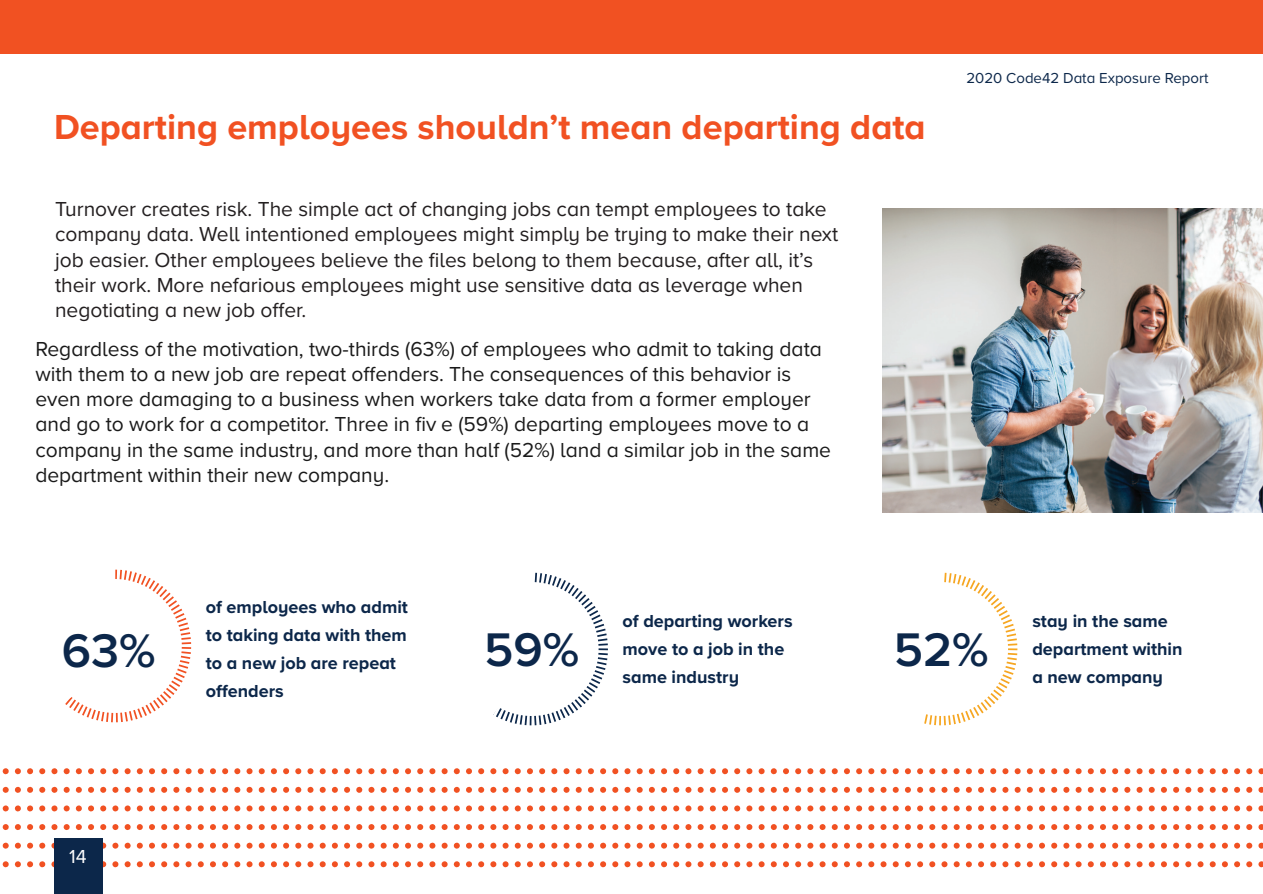
<style>
.page{position:relative;width:1263px;height:894px;background:#fff}
.page>*{position:absolute;margin:0;border:0;box-sizing:border-box;transform-origin:0 0}
.t1{font:600 48.9px "Proxima Nova A";color:#0c274a}
.t2{font:700 36px "Proxima Nova A";color:#f15122}
.t3{font:21px/25.2px "Proxima Nova A";color:#1a1a1a}
.t4{font:21px/25.2px "Proxima Nova A";color:#231f20}
.t5{font:19.5px "Proxima Nova A";color:#fff}
.t6{font:700 18px/28.2px "Proxima Nova A";color:#0c274a}
.t7{font:15px "Proxima Nova A";color:#0c274a}
</style>
<div class="page">
<svg style="left:2px;top:805px;width:1261px;height:6px"></svg>
<svg style="left:2px;top:768px;width:1261px;height:6px"></svg>
<svg style="left:2px;top:842px;width:1261px;height:6px"></svg>
<svg style="left:2px;top:824px;width:1261px;height:5px"></svg>
<svg style="left:2px;top:786px;width:1261px;height:6px"></svg>
<svg style="left:2px;top:860px;width:1261px;height:6px"></svg>
<svg style="left:493px;top:572px;width:115px;height:154px"></svg>
<svg style="left:924px;top:572px;width:94px;height:154px"></svg>
<svg style="left:65px;top:569px;width:127px;height:154px"></svg>
<img style="left:882px;top:208px;width:381px;height:304px">
<div style="left:54px;top:838px;width:48px;height:55px;background:#0c274a"></div>
<div style="left:0;top:0;width:1263px;height:54px;background:#f15122"></div>
<h2 class="t2" style="left:54px;top:100px;width:873px">Departing employees shouldn’t mean departing data</h2>
<p class="t4" style="left:55px;top:196px;width:784px">Turnover creates risk. The simple act of changing jobs can tempt employees to take company data. Well intentioned employees might simply be trying to make their next job easier. Other employees believe the files belong to them because, after all, it’s their work. More nefarious employees might use sensitive data as leverage when negotiating a new job offer.</p>
<p class="t3" style="left:35px;top:335px;width:797px">Regardless of the motivation, two-thirds (63%) of employees who admit to taking data with them to a new job are repeat ofenders. The consequences of this behavior is even more damaging to a business when workers take data from a former employer and go to work for a competitor. Three in fv e (59%) departing employees move to a company in the same industry, and more than half (52%) land a similar job in the same department within their new company.</p>
<p class="t7" style="left:966px;top:66px;width:243px">2020 Code42 Data Exposure Report</p>
<p class="t6" style="left:206px;top:591px;width:204px">of employees who admit to taking data with them to a new job are repeat offenders</p>
<p class="t6" style="left:622px;top:606px;width:172px">of departing workers move to a job in the same industry</p>
<h1 class="t1" style="left:62px;top:613px;width:95px">63%</h1>
<h1 class="t1" style="left:484px;top:612px;width:97px">59%</h1>
<h1 class="t1" style="left:893px;top:612px;width:96px">52%</h1>
<p class="t6" style="left:1032px;top:606px;width:152px">stay in the same department within a new company</p>
<p class="t5" style="left:69px;top:841px;width:19px">14</p>
</div>
